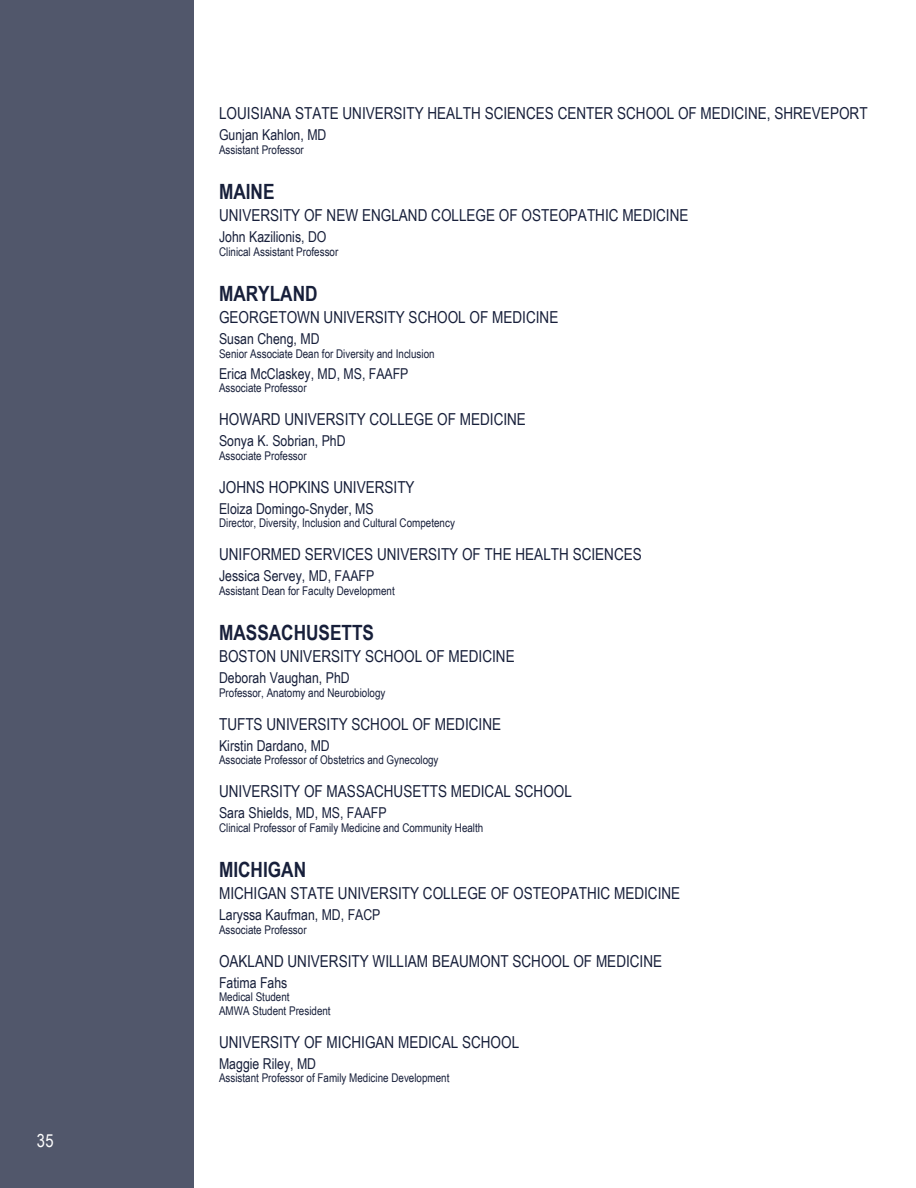
<style>
.page{position:relative;width:916px;height:1188px;background:#fff}
.page>*{position:absolute;margin:0;border:0;box-sizing:border-box;transform-origin:0 0}
.t1{font:700 21px "Arial Narrow";color:#171f3a}
.t2{font:18px "Arial Narrow";color:#fff}
.t3{font:16.5px "Arial Narrow";color:#171f3a}
.t4{font:15px "Arial Narrow";color:#171f3a}
.t5{font:12px/13.5px "Arial Narrow";color:#171f3a}
</style>
<div class="page">
<div style="left:0;top:0;width:193px;height:1188px;background:#51576b"></div>
<hr style="left:0;top:0;width:1px;height:1188px;background:#171f3a">
<hr style="left:0;top:1187px;width:193px;height:1px;background:#171f3a">
<p class="t2" style="left:37px;top:1128px;width:18px">35</p>
<p class="t3" style="left:219px;top:102px;width:650px">LOUISIANA STATE UNIVERSITY HEALTH SCIENCES CENTER SCHOOL OF MEDICINE, SHREVEPORT</p>
<p class="t4" style="left:219px;top:124px;width:109px">Gunjan Kahlon, MD</p>
<p class="t5" style="left:219px;top:143px;width:86px">Assistant Professor</p>
<p class="t1" style="left:219px;top:176px;width:57px">MAINE</p>
<p class="t3" style="left:219px;top:204px;width:471px">UNIVERSITY OF NEW ENGLAND COLLEGE OF OSTEOPATHIC MEDICINE</p>
<p class="t4" style="left:219px;top:226px;width:109px">John Kazilionis, DO</p>
<p class="t5" style="left:219px;top:245px;width:121px">Clinical Assistant Professor</p>
<p class="t1" style="left:219px;top:278px;width:100px">MARYLAND</p>
<p class="t3" style="left:219px;top:306px;width:341px">GEORGETOWN UNIVERSITY SCHOOL OF MEDICINE</p>
<p class="t4" style="left:219px;top:328px;width:102px">Susan Cheng, MD</p>
<p class="t5" style="left:219px;top:347px;width:217px">Senior Associate Dean for Diversity and Inclusion</p>
<p class="t4" style="left:219px;top:363px;width:191px">Erica McClaskey, MD, MS, FAAFP</p>
<p class="t5" style="left:219px;top:381px;width:89px">Associate Professor</p>
<p class="t3" style="left:219px;top:408px;width:308px">HOWARD UNIVERSITY COLLEGE OF MEDICINE</p>
<p class="t4" style="left:219px;top:430px;width:128px">Sonya K. Sobrian, PhD</p>
<p class="t5" style="left:219px;top:449px;width:89px">Associate Professor</p>
<p class="t3" style="left:219px;top:475px;width:197px">JOHNS HOPKINS UNIVERSITY</p>
<p class="t4" style="left:219px;top:498px;width:156px">Eloiza Domingo-Snyder, MS</p>
<p class="t5" style="left:219px;top:516px;width:237px">Director, Diversity, Inclusion and Cultural Competency</p>
<p class="t3" style="left:219px;top:543px;width:424px">UNIFORMED SERVICES UNIVERSITY OF THE HEALTH SCIENCES</p>
<p class="t4" style="left:219px;top:565px;width:157px">Jessica Servey, MD, FAAFP</p>
<p class="t5" style="left:219px;top:584px;width:177px">Assistant Dean for Faculty Development</p>
<p class="t1" style="left:219px;top:617px;width:156px">MASSACHUSETTS</p>
<p class="t3" style="left:219px;top:645px;width:297px">BOSTON UNIVERSITY SCHOOL OF MEDICINE</p>
<p class="t4" style="left:219px;top:667px;width:132px">Deborah Vaughan, PhD</p>
<p class="t5" style="left:219px;top:686px;width:168px">Professor, Anatomy and Neurobiology</p>
<p class="t3" style="left:219px;top:712px;width:283px">TUFTS UNIVERSITY SCHOOL OF MEDICINE</p>
<p class="t4" style="left:219px;top:735px;width:112px">Kirstin Dardano, MD</p>
<p class="t5" style="left:219px;top:753px;width:221px">Associate Professor of Obstetrics and Gynecology</p>
<p class="t3" style="left:219px;top:780px;width:354px">UNIVERSITY OF MASSACHUSETTS MEDICAL SCHOOL</p>
<p class="t4" style="left:219px;top:802px;width:169px">Sara Shields, MD, MS, FAAFP</p>
<p class="t5" style="left:219px;top:821px;width:266px">Clinical Professor of Family Medicine and Community Health</p>
<p class="t1" style="left:219px;top:854px;width:89px">MICHIGAN</p>
<p class="t3" style="left:219px;top:882px;width:462px">MICHIGAN STATE UNIVERSITY COLLEGE OF OSTEOPATHIC MEDICINE</p>
<p class="t4" style="left:219px;top:904px;width:163px">Laryssa Kaufman, MD, FACP</p>
<p class="t5" style="left:219px;top:923px;width:89px">Associate Professor</p>
<p class="t3" style="left:219px;top:949px;width:444px">OAKLAND UNIVERSITY WILLIAM BEAUMONT SCHOOL OF MEDICINE</p>
<p class="t4" style="left:219px;top:972px;width:70px">Fatima Fahs</p>
<p class="t5" style="left:219px;top:990px;width:113px">Medical Student<br>AMWA Student President</p>
<p class="t3" style="left:219px;top:1030px;width:301px">UNIVERSITY OF MICHIGAN MEDICAL SCHOOL</p>
<p class="t4" style="left:219px;top:1053px;width:99px">Maggie Riley, MD</p>
<p class="t5" style="left:219px;top:1071px;width:232px">Assistant Professor of Family Medicine Development</p>
</div>
